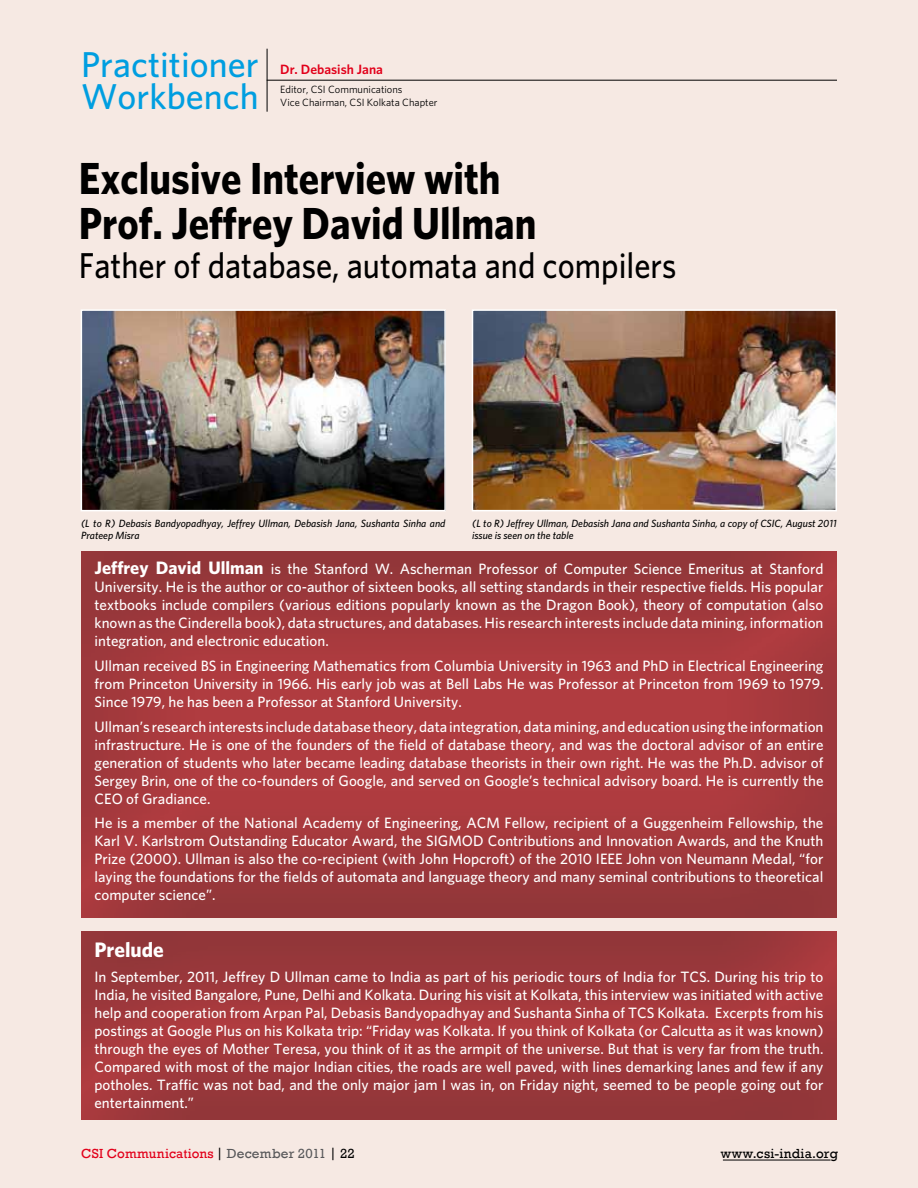
<style>
.page{position:relative;width:918px;height:1188px;background:#f6e9e3}
.page>*{position:absolute;margin:0;border:0;box-sizing:border-box;transform-origin:0 0}
.t1{font:700 45px/45px "Whitney";color:#000;scale:.9 1}
.t2{font:500 36px "Whitney";color:#000;scale:.9 1}
.t3{font:500 36px/31.5px "Whitney";color:#009ee0}
.t4{font:700 21px "Whitney";color:#fff}
.t5{font:500 15px/18px "Whitney";color:#fff;text-align:justify}
.t6{font:13.5px "Rockwell";letter-spacing:.015em;color:#e2001a}
.t7{font:13.5px "Rockwell";letter-spacing:.02em;color:#000}
.t8{font:600 13.5px "Whitney";color:#e2001a}
.t9{font:italic 500 10.5px/12.6px "Whitney";color:#000}
.t10{font:10.5px/12.6px "Whitney";color:#000}
.s1{font-weight:700;font-size:18px}
.s2{color:#000}
.s3{color:#58585a}
</style>
<div class="page">
<hr style="left:267px;top:49px;width:1px;height:63px;background:#000">
<hr style="left:267px;top:80px;width:570px;height:1px;background:#000">
<img style="left:84px;top:312px;width:359px;height:196px">
<div style="left:81px;top:309px;width:365px;height:202px;border:2px solid #fff"></div>
<img style="left:475px;top:312px;width:359px;height:196px">
<div style="left:472px;top:309px;width:365px;height:202px;border:2px solid #fff"></div>
<div style="left:81px;top:550px;width:757px;height:369px;background:#000;opacity:.5"></div>
<div style="left:81px;top:930px;width:757px;height:192px;background:#000;opacity:.5"></div>
<hr style="left:723px;top:1160px;width:108px;height:1px;background:#000">
<h2 class="t3" style="left:81px;top:48px;width:179px">Practitioner<br>Workbench</h2>
<p class="t8" style="left:280px;top:61px;width:104px">Dr. Debasish Jana</p>
<p class="t10" style="left:280px;top:83px;width:159px">Editor, CSI Communications<br>Vice Chairman, CSI Kolkata Chapter</p>
<h1 class="t1" style="left:79px;top:154px;width:510px">Exclusive Interview with<br>Prof. Jeffrey David Ullman</h1>
<h2 class="t2" style="left:79px;top:244px;width:666px">Father of database, automata and compilers</h2>
<p class="t9" style="left:81px;top:517px;width:366px">(L to R) Debasis Bandyopadhyay, Jeffrey Ullman, Debasish Jana, Sushanta Sinha and<br>Prateep Misra</p>
<p class="t9" style="left:472px;top:517px;width:366px">(L to R) Jeffrey Ullman, Debasish Jana and Sushanta Sinha, a copy of CSIC, August 2011 issue is seen on the table</p>
<p class="t5" style="left:94px;top:559px;width:731px"><span class="s1">Jeffrey David Ullman</span> is the Stanford W. Ascherman Professor of Computer Science Emeritus at Stanford University. He is the author or co-author of sixteen books, all setting standards in their respective fields. His popular textbooks include compilers (various editions popularly known as the Dragon Book), theory of computation (also known as the Cinderella book), data structures, and databases. His research interests include data mining, information integration, and electronic education.</p>
<p class="t5" style="left:95px;top:656px;width:731px">Ullman received BS in Engineering Mathematics from Columbia University in 1963 and PhD in Electrical Engineering from Princeton University in 1966. His early job was at Bell Labs He was Professor at Princeton from 1969 to 1979.<br>Since 1979, he has been a Professor at Stanford University.</p>
<p class="t5" style="left:95px;top:717px;width:731px">Ullman’s research interests include database theory, data integration, data mining, and education using the information infrastructure. He is one of the founders of the field of database theory, and was the doctoral advisor of an entire generation of students who later became leading database theorists in their own right. He was the Ph.D. advisor of Sergey Brin, one of the co-founders of Google, and served on Google’s technical advisory board. He is currently the CEO of Gradiance.</p>
<p class="t5" style="left:95px;top:814px;width:730px">He is a member of the National Academy of Engineering, ACM Fellow, recipient of a Guggenheim Fellowship, the Karl V. Karlstrom Outstanding Educator Award, the SIGMOD Contributions and Innovation Awards, and the Knuth Prize (2000). Ullman is also the co-recipient (with John Hopcroft) of the 2010 IEEE John von Neumann Medal, “for laying the foundations for the fields of automata and language theory and many seminal contributions to theoretical computer science”.</p>
<h3 class="t4" style="left:94px;top:937px;width:71px">Prelude</h3>
<p class="t5" style="left:94px;top:968px;width:731px">In September, 2011, Jeffrey D Ullman came to India as part of his periodic tours of India for TCS. During his trip to India, he visited Bangalore, Pune, Delhi and Kolkata. During his visit at Kolkata, this interview was initiated with active help and cooperation from Arpan Pal, Debasis Bandyopadhyay and Sushanta Sinha of TCS Kolkata. Excerpts from his postings at Google Plus on his Kolkata trip: “Friday was Kolkata. If you think of Kolkata (or Calcutta as it was known) through the eyes of Mother Teresa, you think of it as the armpit of the universe. But that is very far from the truth.<br>Compared with most of the major Indian cities, the roads are well paved, with lines demarking lanes and few if any potholes. Traffic was not bad, and the only major jam I was in, on Friday night, seemed to be people going out for entertainment.”</p>
<p class="t6" style="left:81px;top:1146px;width:275px">CSI Communications <span class="s2">|</span> <span class="s3">December 2011</span> <span class="s2">| 22</span></p>
<p class="t7" style="left:721px;top:1145px;width:119px">www.csi-india.org</p>
</div>
